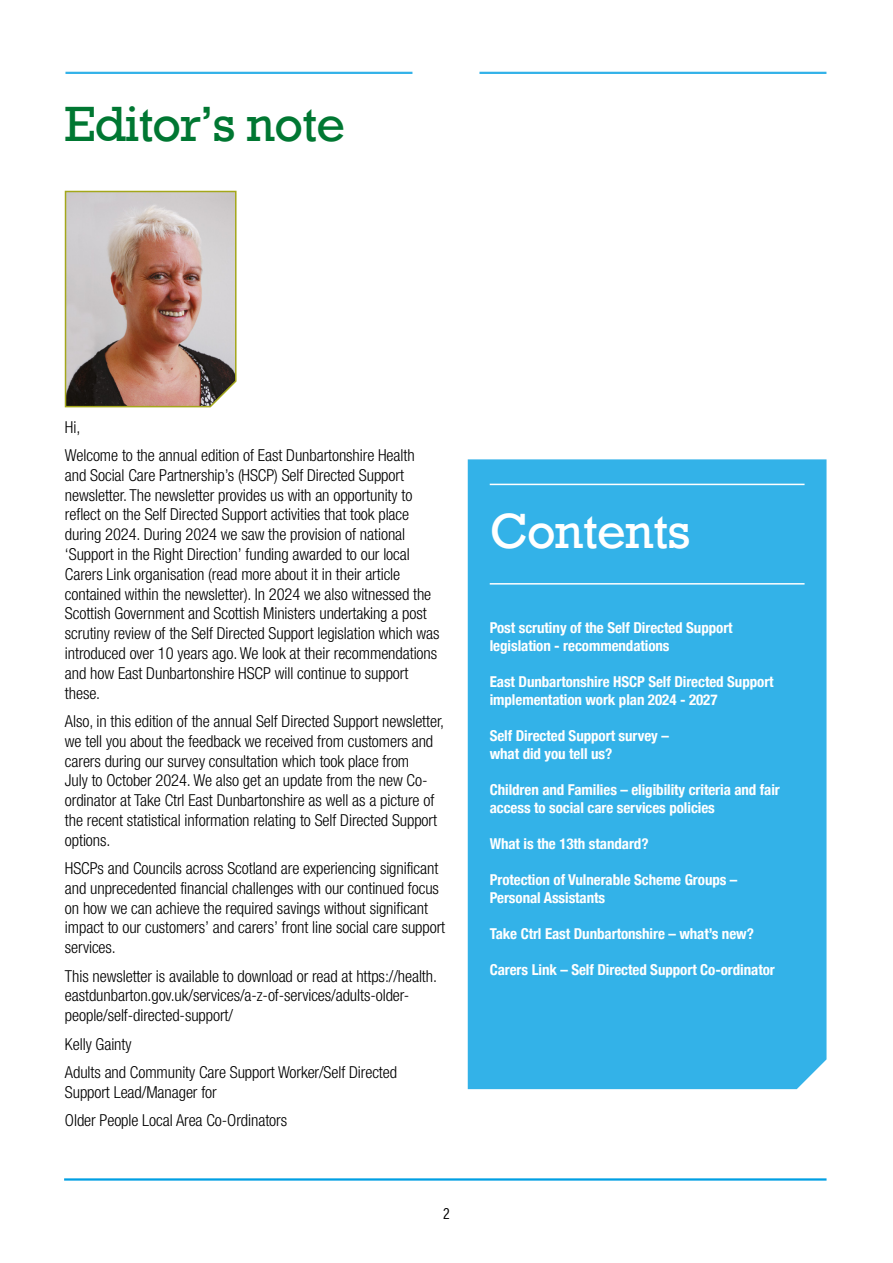
<style>
.page{position:relative;width:893px;height:1263px;background:#fff}
.page>*{position:absolute;margin:0;border:0;box-sizing:border-box;transform-origin:0 0}
.page_2_first_header_H2{font:46.5px "Rockwell";letter-spacing:-.02em;color:#007732}
.t1{font:46.5px "Rockwell";letter-spacing:-.02em;color:#fff}
.Body_copy_Hel_Neue_11pt_cond{font:300 condensed 16.5px/19.8px "Helvetica Neue";letter-spacing:-.005em;color:#000}
.t2{font:700 condensed 15px/18px "Helvetica Neue";letter-spacing:-.005em;color:#fff}
.t3{font:15px "Griffith Gothic Cond";color:#000}
</style>
<div class="page">
<hr style="left:64px;top:1178px;width:762px;height:2px;background:#009fe3">
<img style="left:64px;top:190px;width:173px;height:218px">
<div style="left:468px;top:459px;width:358px;height:630px;background:#33b2e8"></div>
<hr style="left:490px;top:583px;width:314px;height:2px;background:#fff">
<hr style="left:490px;top:484px;width:314px;height:1px;background:#fff">
<hr style="left:479px;top:72px;width:347px;height:2px;background:#009fe3">
<hr style="left:65px;top:72px;width:347px;height:2px;background:#009fe3">
<h2 class="page_2_first_header_H2" style="left:65px;top:96px;width:282px">Editor’s note</h2>
<p class="Body_copy_Hel_Neue_11pt_cond" style="left:65px;top:417px;width:17px">Hi,</p>
<p class="Body_copy_Hel_Neue_11pt_cond" style="left:65px;top:445px;width:376px">Welcome to the annual edition of East Dunbartonshire Health and Social Care Partnership’s (HSCP) Self Directed Support newsletter. The newsletter provides us with an opportunity to reflect on the Self Directed Support activities that took place during 2024. During 2024 we saw the provision of national ‘Support in the Right Direction’ funding awarded to our local Carers Link organisation (read more about it in their article contained within the newsletter). In 2024 we also witnessed the Scottish Government and Scottish Ministers undertaking a post scrutiny review of the Self Directed Support legislation which was introduced over 10 years ago. We look at their recommendations and how East Dunbartonshire HSCP will continue to support these.</p>
<p class="Body_copy_Hel_Neue_11pt_cond" style="left:65px;top:711px;width:381px">Also, in this edition of the annual Self Directed Support newsletter, we tell you about the feedback we received from customers and carers during our survey consultation which took place from<br>July to October 2024. We also get an update from the new Co&shy;ordinator at Take Ctrl East Dunbartonshire as well as a picture of the recent statistical information relating to Self Directed Support options.</p>
<p class="Body_copy_Hel_Neue_11pt_cond" style="left:65px;top:858px;width:382px">HSCPs and Councils across Scotland are experiencing significant and unprecedented financial challenges with our continued focus on how we can achieve the required savings without significant impact to our customers’ and carers’ front line social care support services.</p>
<p class="Body_copy_Hel_Neue_11pt_cond" style="left:65px;top:966px;width:374px">This newsletter is available to download or read at https://health. eastdunbarton.gov.uk/services/a-z-of-services/adults-older&shy;people/self-directed-support/</p>
<p class="Body_copy_Hel_Neue_11pt_cond" style="left:65px;top:1034px;width:68px">Kelly Gainty</p>
<p class="Body_copy_Hel_Neue_11pt_cond" style="left:65px;top:1062px;width:334px">Adults and Community Care Support Worker/Self Directed<br>Support Lead/Manager for</p>
<p class="Body_copy_Hel_Neue_11pt_cond" style="left:65px;top:1110px;width:224px">Older People Local Area Co-Ordinators</p>
<p class="t3" style="left:443px;top:1206px;width:8px">2</p>
<h1 class="t1" style="left:490px;top:502px;width:202px">Contents</h1>
<p class="t2" style="left:490px;top:618px;width:244px">Post scrutiny of the Self Directed Support legislation - recommendations</p>
<p class="t2" style="left:490px;top:672px;width:285px">East Dunbartonshire HSCP Self Directed Support implementation work plan 2024 - 2027</p>
<p class="t2" style="left:490px;top:726px;width:181px">Self Directed Support survey – what did you tell us?</p>
<p class="t2" style="left:490px;top:780px;width:292px">Children and Families – eligibility criteria and fair access to social care services policies</p>
<p class="t2" style="left:490px;top:834px;width:160px">What is the 13th standard?</p>
<p class="t2" style="left:490px;top:870px;width:249px">Protection of Vulnerable Scheme Groups –<br>Personal Assistants</p>
<p class="t2" style="left:490px;top:924px;width:266px">Take Ctrl East Dunbartonshire – what’s new?</p>
<p class="t2" style="left:490px;top:960px;width:287px">Carers Link – Self Directed Support Co-ordinator</p>
</div>
